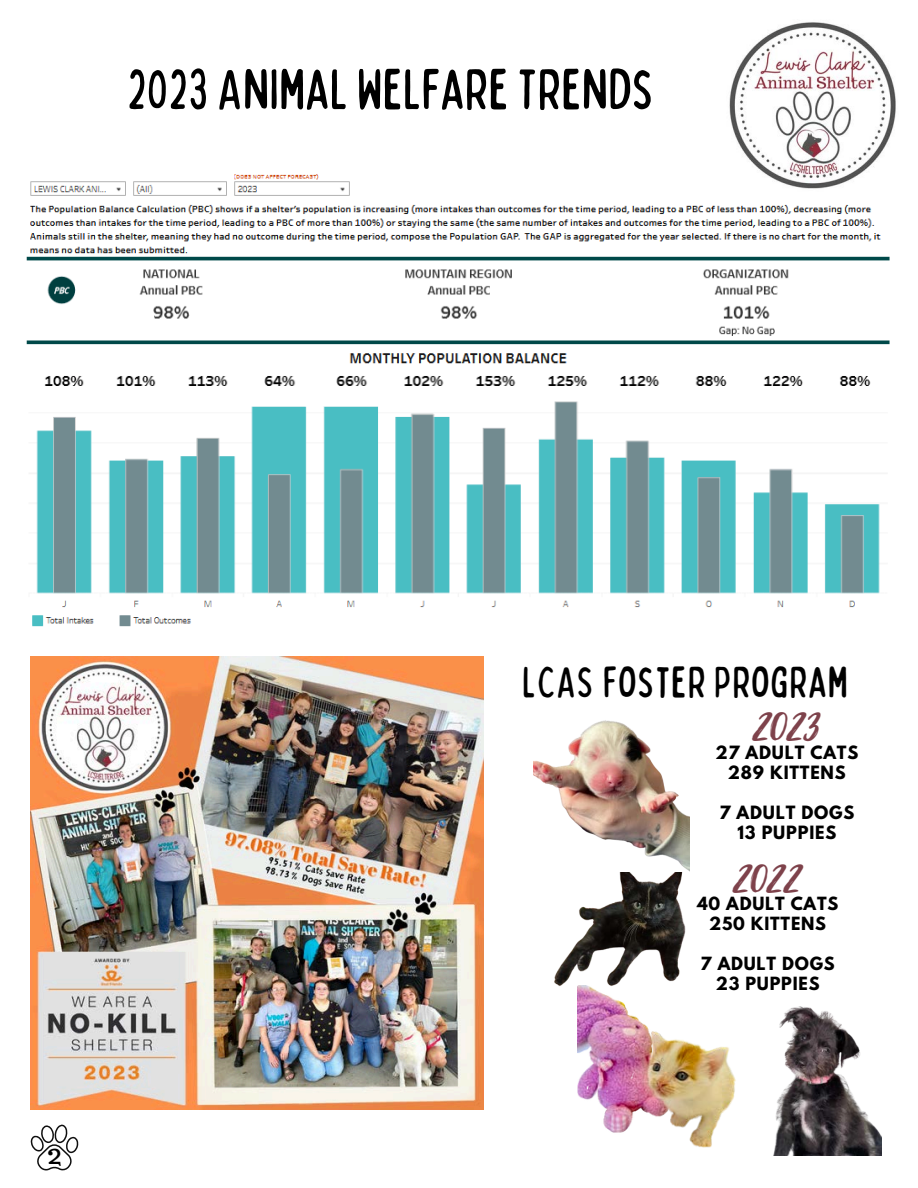
<style>
.page{position:relative;width:918px;height:1188px;background:#fff}
.page>*{position:absolute;margin:0;border:0;box-sizing:border-box;transform-origin:0 0}
.t1{font:condensed 57.3px "Bobby Jones Soft";color:#000}
.t2{font:44.4px "Playlist Script";color:#7e424b}
.t3{font:44.1px "Playlist Script";color:#7e424b}
.t4{font:condensed 43.95px "Bobby Jones Soft";letter-spacing:.02em;color:#000}
.t5{font:28.2px "Trocchi";color:#000}
.t6{font:700 16.2px "League Spartan";letter-spacing:.05em;color:#000}
.t7{font:700 16.05px "League Spartan";letter-spacing:.05em;color:#000}
</style>
<div class="page">
<img style="left:26px;top:175px;width:864px;height:452px">
<img style="left:726px;top:22px;width:170px;height:170px">
<img style="left:577px;top:995px;width:159px;height:153px">
<img style="left:554px;top:891px;width:132px;height:104px">
<img style="left:533px;top:720px;width:156px;height:171px">
<img style="left:773px;top:1006px;width:109px;height:149px">
<svg style="left:31px;top:1124px;width:47px;height:47px"></svg>
<img style="left:31px;top:656px;width:453px;height:454px">
<h3 class="t1" style="left:127px;top:53px;width:529px">2023 ANIMAL WELFARE TRENDS</h3>
<p class="t5" style="left:47px;top:1135px;width:16px">2</p>
<p class="t4" style="left:522px;top:654px;width:327px">LCAS FOSTER PROGRAM</p>
<p class="t2" style="left:754px;top:691px;width:68px">2023</p>
<h1 class="t6" style="left:715px;top:744px;width:144px">27 ADULT CATS</h1>
<p class="t6" style="left:728px;top:764px;width:119px">289 KITTENS</p>
<p class="t6" style="left:719px;top:804px;width:136px">7 ADULT DOGS</p>
<p class="t6" style="left:737px;top:825px;width:100px">13 PUPPIES</p>
<p class="t3" style="left:734px;top:843px;width:69px">2022</p>
<h1 class="t7" style="left:697px;top:896px;width:143px">40 ADULT CATS</h1>
<p class="t7" style="left:709px;top:916px;width:118px">250 KITTENS</p>
<p class="t7" style="left:701px;top:956px;width:136px">7 ADULT DOGS</p>
<p class="t7" style="left:716px;top:976px;width:105px">23 PUPPIES</p>
</div>
